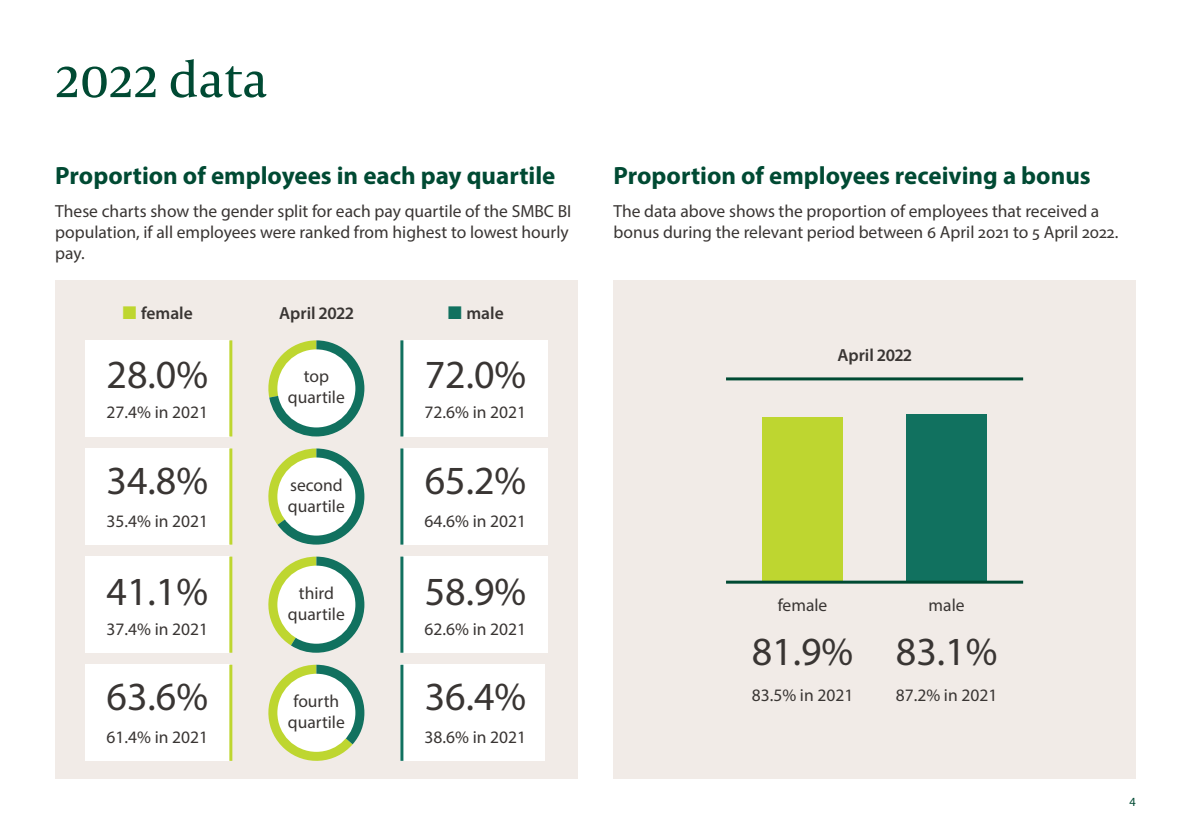
<style>
.page{position:relative;width:1191px;height:840px;background:#fff}
.page>*{position:absolute;margin:0;border:0;box-sizing:border-box;transform-origin:0 0}
.page_header{font:50px "Capitolium News 2";color:#004a33}
.text{font:40px "Myriad Pro";color:#393533}
.subheader_1{font:700 25px "Myriad Pro";color:#004a33}
.text-2{font:17.6px/21px "Myriad Pro";color:#393533}
.subheader_2{font:600 17.6px "Myriad Pro";color:#393533}
.t1{font:12.4px "Myriad Pro";color:#004a33}
</style>
<div class="page">
<div style="left:55px;top:280px;width:522px;height:498px;background:#f1ebe7"></div>
<svg style="left:268px;top:448px;width:96px;height:96px"></svg>
<svg style="left:268px;top:556px;width:96px;height:96px"></svg>
<svg style="left:268px;top:664px;width:96px;height:97px"></svg>
<svg style="left:268px;top:340px;width:96px;height:96px"></svg>
<div style="left:85px;top:340px;width:144px;height:96px;background:#fff"></div>
<div style="left:85px;top:448px;width:144px;height:96px;background:#fff"></div>
<div style="left:85px;top:556px;width:144px;height:96px;background:#fff"></div>
<div style="left:85px;top:664px;width:144px;height:96px;background:#fff"></div>
<div style="left:403px;top:340px;width:144px;height:96px;background:#fff"></div>
<div style="left:403px;top:448px;width:144px;height:96px;background:#fff"></div>
<div style="left:403px;top:556px;width:144px;height:96px;background:#fff"></div>
<div style="left:400px;top:664px;width:144px;height:96px;background:#fff"></div>
<hr style="left:229px;top:340px;width:3px;height:96px;background:#bed630">
<hr style="left:400px;top:340px;width:3px;height:96px;background:#11715f">
<hr style="left:229px;top:448px;width:3px;height:96px;background:#bed630">
<hr style="left:400px;top:448px;width:3px;height:96px;background:#11715f">
<hr style="left:229px;top:556px;width:3px;height:96px;background:#bed630">
<hr style="left:400px;top:556px;width:3px;height:96px;background:#11715f">
<hr style="left:229px;top:664px;width:3px;height:96px;background:#bed630">
<hr style="left:400px;top:664px;width:3px;height:96px;background:#11715f">
<div style="left:613px;top:280px;width:522px;height:498px;background:#f1ebe7"></div>
<div style="left:906px;top:414px;width:80px;height:166px;background:#11715f"></div>
<div style="left:762px;top:416px;width:80px;height:164px;background:#bed630"></div>
<hr style="left:726px;top:580px;width:297px;height:3px;background:#004a33">
<hr style="left:726px;top:377px;width:297px;height:3px;background:#004a33">
<div style="left:277px;top:349px;width:78px;height:78px;background:#fff;border-radius:50%"></div>
<div style="left:277px;top:457px;width:78px;height:78px;background:#fff;border-radius:50%"></div>
<div style="left:277px;top:565px;width:78px;height:78px;background:#fff;border-radius:50%"></div>
<div style="left:277px;top:673px;width:78px;height:78px;background:#fff;border-radius:50%"></div>
<p class="page_header" style="left:55px;top:45px;width:214px">2022 data</p>
<p class="subheader_1" style="left:55px;top:159px;width:502px">Proportion of employees in each pay quartile</p>
<p class="text-2" style="left:55px;top:200px;width:517px">These charts show the gender split for each pay quartile of the SMBC BI population, if all employees were ranked from highest to lowest hourly pay.</p>
<p class="subheader_2" style="left:141px;top:302px;width:53px">female</p>
<p class="subheader_2" style="left:466px;top:302px;width:39px">male</p>
<p class="subheader_2" style="left:279px;top:302px;width:76px">April 2022</p>
<p class="text" style="left:107px;top:350px;width:103px">28.0%</p>
<p class="text-2" style="left:107px;top:401px;width:103px">27.4% in 2021</p>
<p class="text" style="left:107px;top:455px;width:103px">34.8%</p>
<p class="text-2" style="left:107px;top:509px;width:103px">35.4% in 2021</p>
<p class="text" style="left:107px;top:566px;width:103px">41.1%</p>
<p class="text-2" style="left:107px;top:617px;width:103px">37.4% in 2021</p>
<p class="text" style="left:107px;top:671px;width:103px">63.6%</p>
<p class="text-2" style="left:107px;top:725px;width:103px">61.4% in 2021</p>
<p class="text-2" style="left:288px;top:365px;width:58px;text-align:center">top quartile</p>
<p class="text-2" style="left:288px;top:473px;width:58px">second quartile</p>
<p class="text-2" style="left:288px;top:581px;width:58px;text-align:center">third quartile</p>
<p class="text-2" style="left:288px;top:689px;width:58px;text-align:center">fourth quartile</p>
<p class="text" style="left:425px;top:350px;width:103px">72.0%</p>
<p class="text-2" style="left:425px;top:401px;width:103px">72.6% in 2021</p>
<p class="text" style="left:425px;top:455px;width:103px">65.2%</p>
<p class="text-2" style="left:425px;top:509px;width:103px">64.6% in 2021</p>
<p class="text" style="left:425px;top:566px;width:103px">58.9%</p>
<p class="text-2" style="left:425px;top:617px;width:103px">62.6% in 2021</p>
<p class="text" style="left:425px;top:671px;width:103px">36.4%</p>
<p class="text-2" style="left:425px;top:725px;width:103px">38.6% in 2021</p>
<p class="subheader_1" style="left:613px;top:159px;width:479px">Proportion of employees receiving a bonus</p>
<p class="text-2" style="left:613px;top:200px;width:506px">The data above shows the proportion of employees that received a bonus during the relevant period between 6 April 2021 to 5 April 2022.</p>
<p class="subheader_2" style="left:837px;top:344px;width:76px">April 2022</p>
<p class="text-2" style="left:777px;top:593px;width:51px">female</p>
<p class="text-2" style="left:928px;top:593px;width:37px">male</p>
<p class="text" style="left:752px;top:626px;width:103px">81.9%</p>
<p class="text-2" style="left:752px;top:683px;width:103px">83.5% in 2021</p>
<p class="text" style="left:896px;top:626px;width:103px">83.1%</p>
<p class="text-2" style="left:896px;top:683px;width:103px">87.2% in 2021</p>
<p class="t1" style="left:1129px;top:793px;width:8px">4</p>
</div>
